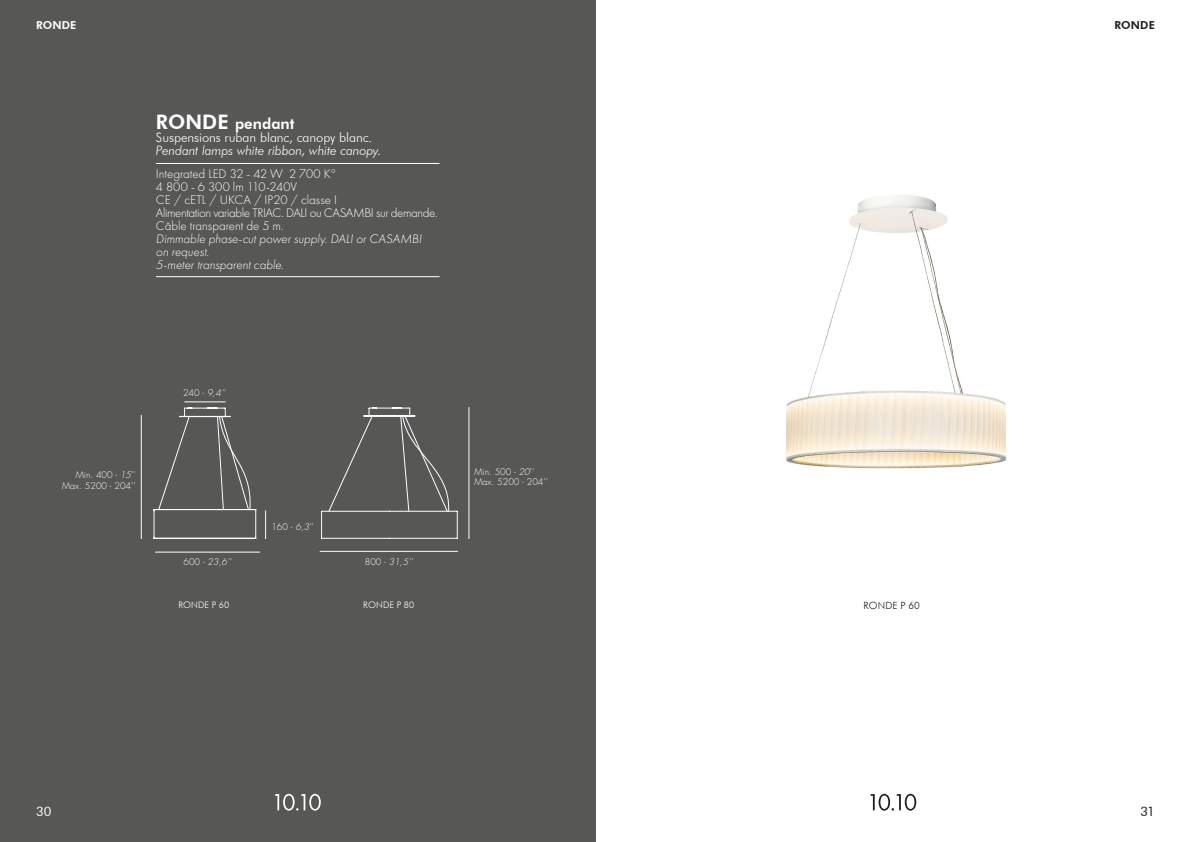
<style>
.page{position:relative;width:1191px;height:842px;background:#fff}
.page>*{position:absolute;margin:0;border:0;box-sizing:border-box;transform-origin:0 0}
.t1{font:800 15px "Futura BT";color:#fff}
.t2{font:italic 300 13px "Futura PT";letter-spacing:-.005em;color:#fff}
.t3{font:300 13px "Futura PT";letter-spacing:-.02em;color:#fff}
.t4{font:300 13px "Futura PT";color:#fff}
.t5{font:italic 300 13px "Futura BT";letter-spacing:-.01em;color:#fff}
.t6{font:300 13px "Futura BT";letter-spacing:-.005em;color:#fff}
.t7{font:300 13px "Futura PT";letter-spacing:.005em;color:#fff}
.t8{font:13px "Futura BT";color:#fff}
.t9{font:13px "Futura BT";color:#1d1d1b}
.t10{font:800 11px "Futura BT";letter-spacing:.01em;color:#fff}
.t11{font:800 11px "Futura BT";letter-spacing:.01em;color:#1d1d1b}
.t12{font:300 10px "Futura BT";letter-spacing:.015em;color:#1d1d1b}
.t13{font:300 9px "Futura Std";color:#fff}
.t14{font:italic 300 9px "Futura Std";color:#fff}
.t15{font:300 9px "Futura BT";letter-spacing:.02em;color:#fff}
.s1{font-size:20px}
.s2{font-style:italic}
.s3{font-style:normal}
</style>
<div class="page">
<div style="left:0;top:0;width:595px;height:842px;background:#575756"></div>
<svg style="left:275px;top:794px;width:46px;height:17px"></svg>
<svg style="left:870px;top:794px;width:46px;height:17px"></svg>
<hr style="left:156px;top:163px;width:283px;height:1px;background:#fff">
<hr style="left:156px;top:276px;width:283px;height:1px;background:#fff">
<img style="left:786px;top:195px;width:220px;height:274px">
<svg style="left:153px;top:407px;width:103px;height:132px"></svg>
<svg style="left:321px;top:407px;width:137px;height:132px"></svg>
<hr style="left:469px;top:407px;width:1px;height:132px;background:#fff">
<hr style="left:184px;top:402px;width:42px;height:1px;background:#fff">
<hr style="left:141px;top:415px;width:1px;height:124px;background:#fff">
<hr style="left:320px;top:551px;width:138px;height:1px;background:#fff">
<hr style="left:155px;top:552px;width:105px;height:1px;background:#fff">
<svg style="left:265px;top:511px;width:1px;height:28px"></svg>
<p class="t10" style="left:36px;top:19px;width:42px">RONDE</p>
<p class="t11" style="left:1114px;top:19px;width:42px">RONDE</p>
<p class="t1" style="left:156px;top:114px;width:140px"><span class="s1">RONDE</span> pendant</p>
<p class="t6" style="left:156px;top:129px;width:218px">Suspensions ruban blanc, canopy blanc.</p>
<p class="t5" style="left:156px;top:142px;width:227px">Pendant lamps white ribbon, white canopy.</p>
<p class="t3" style="left:156px;top:166px;width:182px">Integrated LED 32 - 42 W 2 700 K°</p>
<p class="t4" style="left:156px;top:179px;width:143px">4 800 - 6 300 lm 110-240V</p>
<p class="t7" style="left:156px;top:192px;width:183px">CE / cETL / UKCA / IP20 / classe I</p>
<p class="t3" style="left:156px;top:205px;width:283px">Alimentation variable TRIAC. DALI ou CASAMBI sur demande.</p>
<p class="t4" style="left:156px;top:218px;width:129px">Câble transparent de 5 m.</p>
<p class="t2" style="left:156px;top:231px;width:267px">Dimmable phase-cut power supply. DALI or CASAMBI</p>
<p class="t2" style="left:156px;top:244px;width:55px">on request.</p>
<p class="t2" style="left:156px;top:257px;width:129px">5-meter transparent cable.</p>
<p class="t13" style="left:76px;top:469px;width:61px">Min. 400 - <span class="s2">15</span>’’</p>
<p class="t13" style="left:62px;top:480px;width:75px">Max. 5200 - 204’’</p>
<p class="t14" style="left:183px;top:387px;width:44px"><span class="s3">240 -</span> 9,4’’</p>
<p class="t13" style="left:271px;top:522px;width:44px">160 - <span class="s2">6,3</span>’’</p>
<p class="t14" style="left:183px;top:556px;width:50px"><span class="s3">600 -</span> 23,6’’</p>
<p class="t14" style="left:365px;top:556px;width:50px"><span class="s3">800 -</span> 31,5’’</p>
<p class="t13" style="left:474px;top:466px;width:61px">Min. 500 - <span class="s2">20</span>’’</p>
<p class="t13" style="left:474px;top:477px;width:75px">Max. 5200 - 204’’</p>
<p class="t15" style="left:178px;top:599px;width:53px">RONDE P 60</p>
<p class="t15" style="left:363px;top:599px;width:53px">RONDE P 80</p>
<p class="t12" style="left:863px;top:599px;width:58px">RONDE P 60</p>
<p class="t8" style="left:36px;top:803px;width:17px">30</p>
<p class="t9" style="left:1140px;top:803px;width:16px">31</p>
</div>
